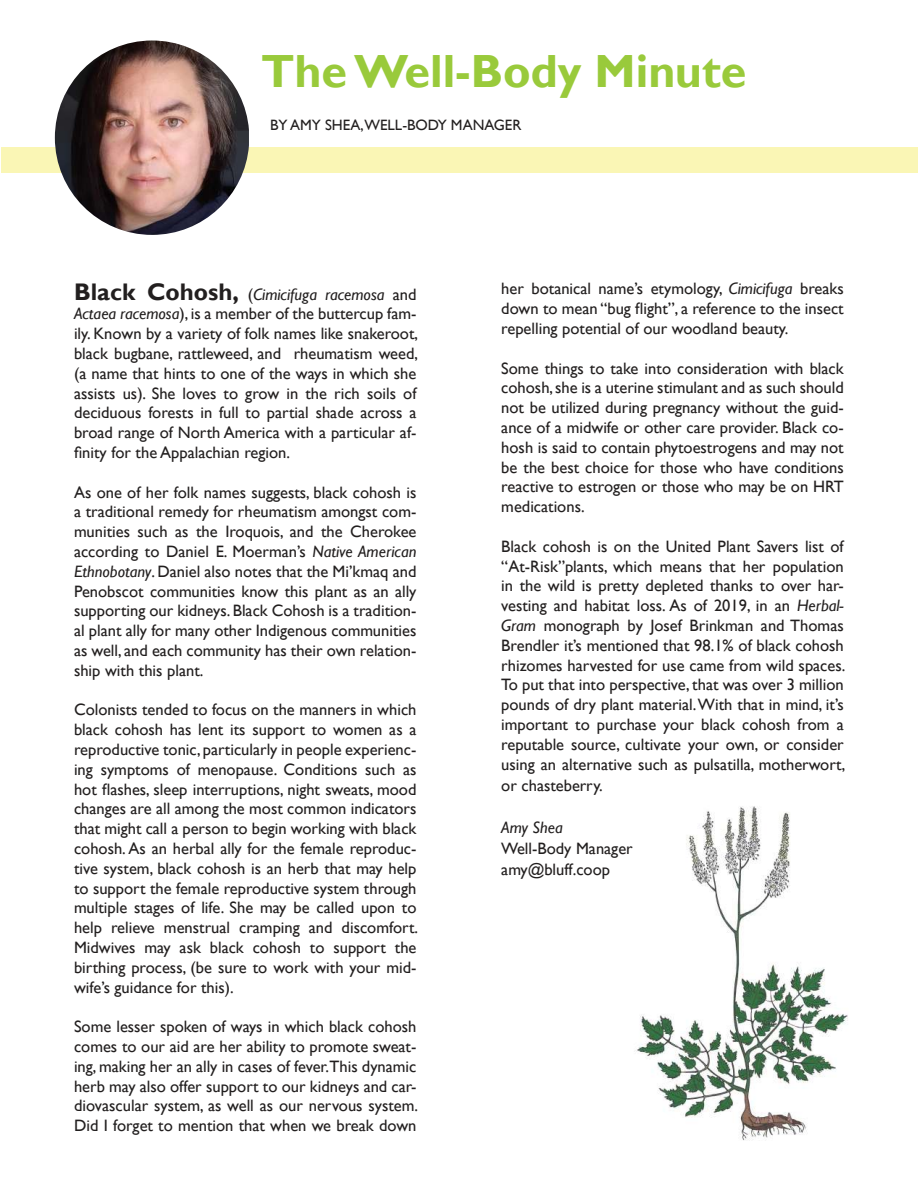
<style>
.page{position:relative;width:918px;height:1188px;background:#fff}
.page>*{position:absolute;margin:0;border:0;box-sizing:border-box;transform-origin:0 0}
.t1{font:700 46.5px "Gill Sans";color:#99ca3b}
.t2{font:16.5px/19.8px "Gill Sans";color:#221f1f;text-align:justify}
.t3{font:italic 16.5px "Gill Sans";color:#221f1f}
.t4{font:15px "Gill Sans";color:#221f1f}
.s1{font-weight:700;font-size:24px}
.s2{font-style:italic}
</style>
<div class="page">
<img style="left:635px;top:806px;width:213px;height:335px">
<div style="left:2px;top:147px;width:916px;height:26px;background:#faf6b5"></div>
<img style="left:55px;top:40px;width:194px;height:195px;border-radius:95px">
<h1 class="t1" style="left:261px;top:52px;width:487px">The Well-Body Minute</h1>
<p class="t4" style="left:270px;top:119px;width:253px">BY AMY SHEA,WELL-BODY MANAGER</p>
<p class="t2" style="left:74px;top:285px;width:346px"><span class="s1">Black Cohosh,</span> (<span class="s2">Cimicifuga racemosa</span> and <span class="s2">Actaea racemosa</span>), is a member of the buttercup fam&shy;ily. Known by a variety of folk names like snakeroot, black bugbane, rattleweed, and rheumatism weed, (a name that hints to one of the ways in which she assists us). She loves to grow in the rich soils of deciduous forests in full to partial shade across a broad range of North America with a particular af&shy;finity for the Appalachian region.</p>
<p class="t2" style="left:74px;top:482px;width:344px">As one of her folk names suggests, black cohosh is a traditional remedy for rheumatism amongst com&shy;munities such as the Iroquois, and the Cherokee according to Daniel E. Moerman’s <span class="s2">Native American Ethnobotany</span>. Daniel also notes that the Mi’kmaq and Penobscot communities know this plant as an ally supporting our kidneys. Black Cohosh is a tradition&shy;al plant ally for many other Indigenous communities as well, and each community has their own relation&shy;ship with this plant.</p>
<p class="t2" style="left:74px;top:700px;width:346px">Colonists tended to focus on the manners in which black cohosh has lent its support to women as a reproductive tonic, particularly in people experienc&shy;ing symptoms of menopause. Conditions such as hot flashes, sleep interruptions, night sweats, mood changes are all among the most common indicators that might call a person to begin working with black cohosh. As an herbal ally for the female reproduc&shy;tive system, black cohosh is an herb that may help to support the female reproductive system through multiple stages of life. She may be called upon to help relieve menstrual cramping and discomfort.<br>Midwives may ask black cohosh to support the birthing process, (be sure to work with your mid&shy;wife’s guidance for this).</p>
<p class="t2" style="left:74px;top:1017px;width:346px">Some lesser spoken of ways in which black cohosh comes to our aid are her ability to promote sweat&shy;ing, making her an ally in cases of fever.This dynamic herb may also offer support to our kidneys and car&shy;diovascular system, as well as our nervous system.<br>Did I forget to mention that when we break down</p>
<p class="t2" style="left:501px;top:280px;width:344px">her botanical name’s etymology, <span class="s2">Cimicifuga</span> breaks down to mean “bug flight”, a reference to the insect repelling potential of our woodland beauty.</p>
<p class="t2" style="left:501px;top:359px;width:344px">Some things to take into consideration with black cohosh, she is a uterine stimulant and as such should not be utilized during pregnancy without the guid&shy;ance of a midwife or other care provider. Black co&shy;hosh is said to contain phytoestrogens and may not be the best choice for those who have conditions reactive to estrogen or those who may be on HRT medications.</p>
<p class="t2" style="left:501px;top:537px;width:346px">Black cohosh is on the United Plant Savers list of “At-Risk”plants, which means that her population in the wild is pretty depleted thanks to over har&shy;vesting and habitat loss. As of 2019, in an <span class="s2">Herbal-Gram</span> monograph by Josef Brinkman and Thomas Brendler it’s mentioned that 98.1% of black cohosh rhizomes harvested for use came from wild spaces.<br>To put that into perspective, that was over 3 million pounds of dry plant material. With that in mind, it’s important to purchase your black cohosh from a reputable source, cultivate your own, or consider using an alternative such as pulsatilla, motherwort,</p>
<p class="t2" style="left:501px;top:777px;width:103px">or chasteberry.</p>
<p class="t3" style="left:501px;top:821px;width:63px">Amy Shea</p>
<p class="t2" style="left:501px;top:839px;width:133px;line-height:21px">Well-Body Manager amy@bluff.coop</p>
</div>
